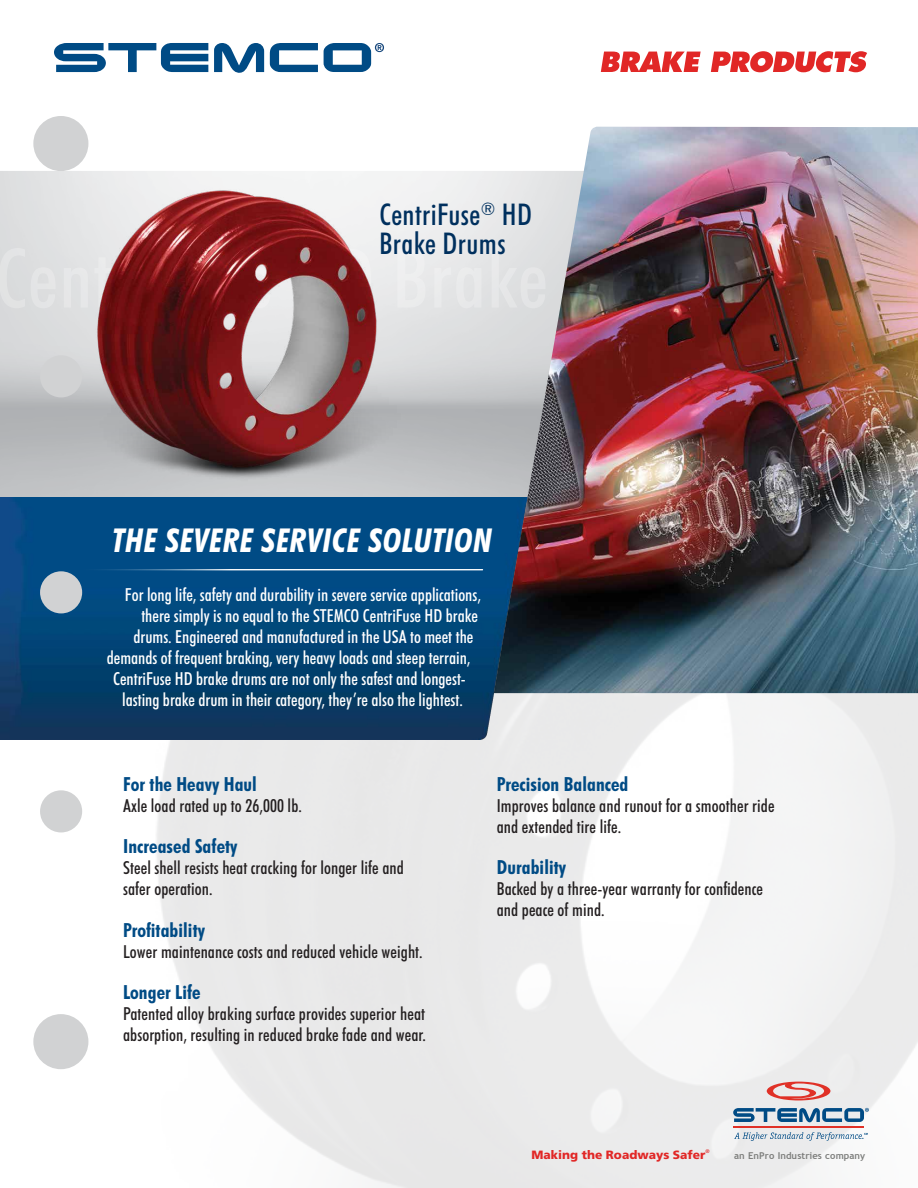
<style>
.page{position:relative;width:918px;height:1188px;background:#fff}
.page>*{position:absolute;margin:0;border:0;box-sizing:border-box;transform-origin:0 0}
.t1{font:italic 700 condensed 33px "Futura BT";letter-spacing:.015em;color:#fff}
.t2{font:500 condensed 30px/28.5px "Futura BT";letter-spacing:.015em;color:#00305e}
.t3{font:700 condensed 19.5px "Futura BT";letter-spacing:.005em;color:#004b85}
.t4{font:500 condensed 18px/21px "Futura BT";letter-spacing:.005em;color:#231f20}
.t5{font:500 condensed 18px "Futura BT";color:#fff}
.t6{font:900 12px "Frutiger";color:#e12726}
.t7{font:700 9.45px "Trebuchet MS";letter-spacing:.01em;color:#7d7e7c}
.t8{font:5.25px "Frutiger";color:#e12726}
</style>
<div class="page">
<img style="left:40px;top:693px;width:878px;height:495px">
<img style="left:0;top:171px;width:585px;height:568px">
<svg style="left:54px;top:43px;width:154px;height:29px"></svg>
<svg style="left:214px;top:43px;width:50px;height:30px"></svg>
<svg style="left:270px;top:43px;width:48px;height:29px"></svg>
<svg style="left:767px;top:1082px;width:63px;height:18px"></svg>
<hr style="left:733px;top:1126px;width:131px;height:1px;background:#e03127">
<svg style="left:734px;top:1132px;width:134px;height:9px"></svg>
<svg style="left:733px;top:1108px;width:136px;height:15px;background:#7198b6"></svg>
<img style="left:0;top:498px;width:527px;height:242px">
<hr style="left:69px;top:569px;width:414px;height:2px;background:#fff">
<svg style="left:601px;top:52px;width:100px;height:20px"></svg>
<svg style="left:711px;top:51px;width:156px;height:21px"></svg>
<img style="left:494px;top:127px;width:424px;height:566px">
<svg style="left:324px;top:43px;width:60px;height:29px"></svg>
<img style="left:54px;top:172px;width:410px;height:326px">
<div style="left:33px;top:1014px;width:55px;height:55px;background:#d1d2d3;border-radius:50%"></div>
<div style="left:33px;top:116px;width:55px;height:55px;background:#d1d2d3;border-radius:50%"></div>
<div style="left:40px;top:790px;width:42px;height:42px;background:#d1d2d3;border-radius:50%"></div>
<div style="left:40px;top:571px;width:42px;height:42px;background:#d1d2d3;border-radius:50%"></div>
<div style="left:40px;top:355px;width:42px;height:42px;background:#d1d2d3;border-radius:50%"></div>
<h2 class="t2" style="left:379px;top:200px;width:154px">CentriFuse<sup>®</sup> HD<br>Brake Drums</h2>
<h1 class="t1" style="left:113px;top:521px;width:381px">THE SEVERE SERVICE SOLUTION</h1>
<p class="t5" style="left:125px;top:583px;width:357px">For long life, safety and durability in severe service applications,</p>
<p class="t5" style="left:141px;top:604px;width:338px">there simply is no equal to the STEMCO CentriFuse HD brake</p>
<p class="t5" style="left:133px;top:625px;width:341px">drums. Engineered and manufactured in the USA to meet the</p>
<p class="t5" style="left:107px;top:646px;width:365px">demands of frequent braking, very heavy loads and steep terrain,</p>
<p class="t5" style="left:113px;top:667px;width:354px">CentriFuse HD brake drums are not only the safest and longest-</p>
<p class="t5" style="left:122px;top:688px;width:342px">lasting brake drum in their category, they’re also the lightest.</p>
<p class="t3" style="left:123px;top:772px;width:135px">For the Heavy Haul</p>
<p class="t4" style="left:123px;top:795px;width:180px">Axle load rated up to 26,000 lb.</p>
<p class="t3" style="left:123px;top:835px;width:116px">Increased Safety</p>
<p class="t4" style="left:123px;top:857px;width:282px">Steel shell resists heat cracking for longer life and safer operation.</p>
<p class="t3" style="left:123px;top:918px;width:83px">Profitability</p>
<p class="t4" style="left:123px;top:941px;width:301px">Lower maintenance costs and reduced vehicle weight.</p>
<p class="t3" style="left:123px;top:980px;width:79px">Longer Life</p>
<p class="t4" style="left:123px;top:1003px;width:304px">Patented alloy braking surface provides superior heat absorption, resulting in reduced brake fade and wear.</p>
<p class="t3" style="left:497px;top:772px;width:133px">Precision Balanced</p>
<p class="t4" style="left:497px;top:795px;width:279px">Improves balance and runout for a smoother ride and extended tire life.</p>
<p class="t3" style="left:497px;top:856px;width:71px">Durability</p>
<p class="t4" style="left:497px;top:878px;width:268px">Backed by a three-year warranty for confidence and peace of mind.</p>
<p class="t6" style="left:531px;top:1147px;width:176px">Making the Roadways Safer</p>
<p class="t7" style="left:734px;top:1149px;width:133px">an EnPro Industries company</p>
<p class="t8" style="left:706px;top:1149px;width:6px">®</p>
</div>
